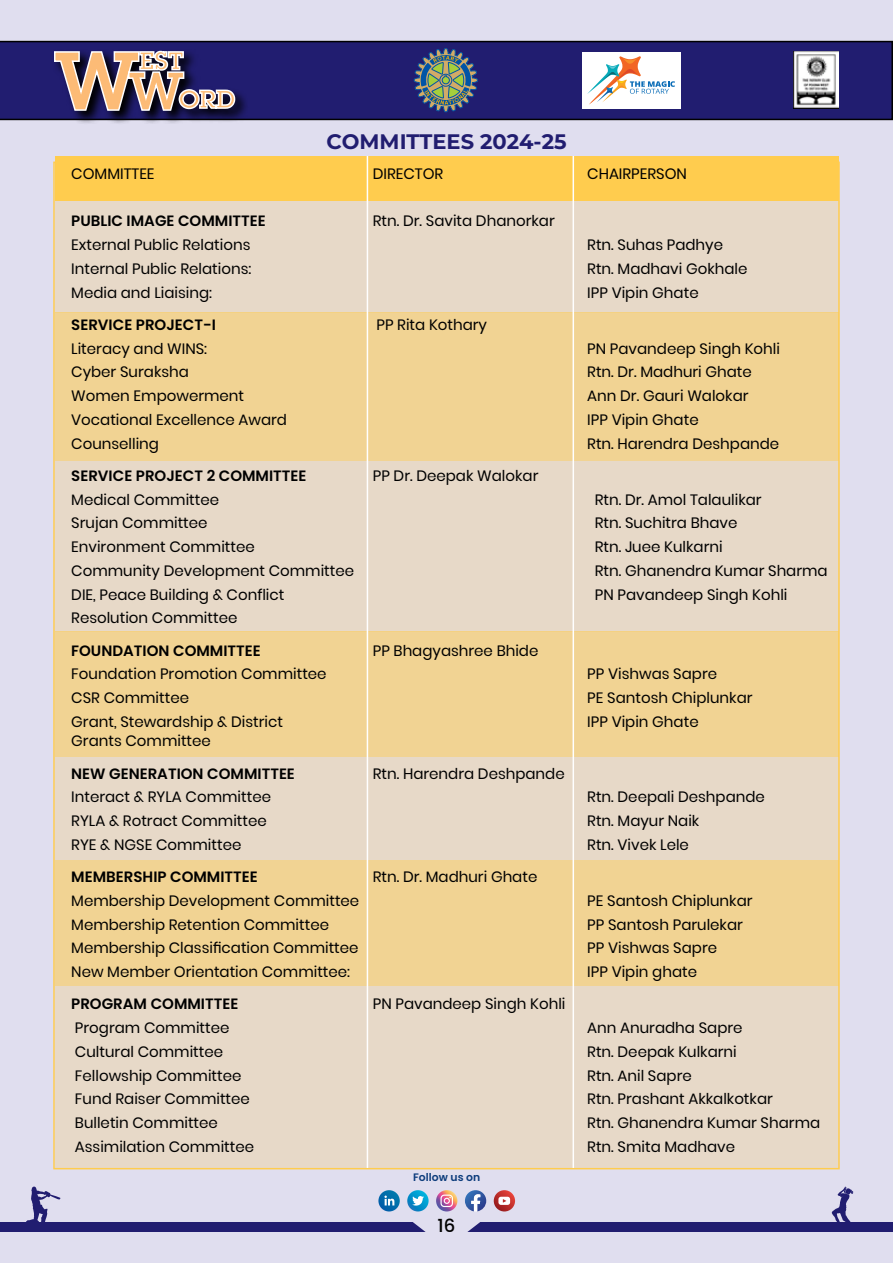
<style>
.page{position:relative;width:893px;height:1263px;background:#e0deef}
.page>*{position:absolute;margin:0;border:0;box-sizing:border-box;transform-origin:0 0}
.t1{font:100 21px "Montserrat";color:#211d70}
.t2{font:500 18px "Poppins";color:#000}
.t3{font:15px "Poppins";color:#000}
.t4{font:600 15px "Poppins";color:#000}
.t5{font:600 10.8px "Poppins";color:#0c3c7c}
</style>
<div class="page">
<svg style="left:26px;top:1186px;width:35px;height:36px"></svg>
<div style="left:0;top:1222px;width:893px;height:9px;background:#211d70"></div>
<svg style="left:832px;top:1186px;width:22px;height:36px"></svg>
<svg style="left:0;top:41px;width:892px;height:79px;background:#1f1b6a"></svg>
<svg style="left:892px;top:41px;width:1px;height:79px"></svg>
<svg style="left:52px;top:49px;width:197px;height:74px;background:#38366b"></svg>
<svg style="left:53px;top:50px;width:183px;height:62px;background:#846f78"></svg>
<svg style="left:414px;top:45px;width:64px;height:69px;background:#556375"></svg>
<div style="left:582px;top:52px;width:98px;height:57px;background:#fff"></div>
<svg style="left:587px;top:56px;width:88px;height:49px"></svg>
<img style="left:793px;top:52px;width:46px;height:57px">
<div style="left:55px;top:156px;width:783px;height:45px;background:#ffcc4e"></div>
<div style="left:55px;top:201px;width:783px;height:112px;background:#e7d9c8"></div>
<div style="left:55px;top:461px;width:783px;height:170px;background:#e7d9c8"></div>
<div style="left:55px;top:757px;width:783px;height:103px;background:#e7d9c8"></div>
<div style="left:55px;top:313px;width:783px;height:148px;background:#f1d393"></div>
<div style="left:55px;top:631px;width:783px;height:126px;background:#f1d393"></div>
<div style="left:55px;top:860px;width:783px;height:126px;background:#f1d393"></div>
<div style="left:55px;top:986px;width:783px;height:182px;background:#e7d9c8"></div>
<hr style="left:367px;top:156px;width:1px;height:1012px;background:#fff">
<hr style="left:573px;top:156px;width:1px;height:1012px;background:#fff">
<svg style="left:407px;top:1190px;width:22px;height:21px"></svg>
<svg style="left:494px;top:1190px;width:21px;height:21px"></svg>
<svg style="left:498px;top:1197px;width:12px;height:8px"></svg>
<svg style="left:412px;top:1190px;width:74px;height:42px"></svg>
<svg style="left:378px;top:1190px;width:22px;height:21px"></svg>
<svg style="left:384px;top:1195px;width:10px;height:10px"></svg>
<h1 class="t1" style="left:326px;top:127px;width:242px">COMMITTEES 2024-25</h1>
<p class="t3" style="left:71px;top:165px;width:85px">COMMITTEE</p>
<p class="t3" style="left:373px;top:165px;width:72px">DIRECTOR</p>
<p class="t3" style="left:587px;top:165px;width:101px">CHAIRPERSON</p>
<p class="t4" style="left:71px;top:212px;width:196px">PUBLIC IMAGE COMMITTEE</p>
<p class="t3" style="left:373px;top:212px;width:184px">Rtn. Dr. Savita Dhanorkar</p>
<p class="t3" style="left:71px;top:236px;width:181px">External Public Relations</p>
<p class="t3" style="left:587px;top:236px;width:137px">Rtn. Suhas Padhye</p>
<p class="t3" style="left:71px;top:260px;width:182px">Internal Public Relations:</p>
<p class="t3" style="left:587px;top:260px;width:162px">Rtn. Madhavi Gokhale</p>
<p class="t3" style="left:71px;top:284px;width:142px">Media and Liaising:</p>
<p class="t3" style="left:587px;top:284px;width:113px">IPP Vipin Ghate</p>
<p class="t4" style="left:71px;top:316px;width:146px">SERVICE PROJECT-I</p>
<p class="t3" style="left:376px;top:316px;width:112px">PP Rita Kothary</p>
<p class="t3" style="left:71px;top:340px;width:137px">Literacy and WINS:</p>
<p class="t3" style="left:587px;top:340px;width:194px">PN Pavandeep Singh Kohli</p>
<p class="t3" style="left:71px;top:363px;width:119px">Cyber Suraksha</p>
<p class="t3" style="left:587px;top:363px;width:166px">Rtn. Dr. Madhuri Ghate</p>
<p class="t3" style="left:71px;top:387px;width:174px">Women Empowerment</p>
<p class="t3" style="left:587px;top:387px;width:163px">Ann Dr. Gauri Walokar</p>
<p class="t3" style="left:71px;top:411px;width:217px">Vocational Excellence Award</p>
<p class="t3" style="left:587px;top:411px;width:113px">IPP Vipin Ghate</p>
<p class="t3" style="left:71px;top:435px;width:89px">Counselling</p>
<p class="t3" style="left:587px;top:435px;width:193px">Rtn. Harendra Deshpande</p>
<p class="t4" style="left:71px;top:467px;width:237px">SERVICE PROJECT 2 COMMITTEE</p>
<p class="t3" style="left:373px;top:467px;width:167px">PP Dr. Deepak Walokar</p>
<p class="t3" style="left:71px;top:491px;width:149px">Medical Committee</p>
<p class="t3" style="left:595px;top:491px;width:168px">Rtn. Dr. Amol Talaulikar</p>
<p class="t3" style="left:71px;top:514px;width:138px">Srujan Committee</p>
<p class="t3" style="left:595px;top:514px;width:144px">Rtn. Suchitra Bhave</p>
<p class="t3" style="left:71px;top:538px;width:185px">Environment Committee</p>
<p class="t3" style="left:595px;top:538px;width:129px">Rtn. Juee Kulkarni</p>
<p class="t3" style="left:71px;top:562px;width:284px">Community Development Committee</p>
<p class="t3" style="left:595px;top:562px;width:234px">Rtn. Ghanendra Kumar Sharma</p>
<p class="t3" style="left:71px;top:586px;width:214px">DIE, Peace Building &amp; Conflict</p>
<p class="t3" style="left:595px;top:586px;width:194px">PN Pavandeep Singh Kohli</p>
<p class="t3" style="left:71px;top:609px;width:168px">Resolution Committee</p>
<p class="t4" style="left:71px;top:642px;width:191px">FOUNDATION COMMITTEE</p>
<p class="t3" style="left:373px;top:642px;width:167px">PP Bhagyashree Bhide</p>
<p class="t3" style="left:71px;top:665px;width:257px">Foundation Promotion Committee</p>
<p class="t3" style="left:587px;top:665px;width:131px">PP Vishwas Sapre</p>
<p class="t3" style="left:71px;top:689px;width:119px">CSR Committee</p>
<p class="t3" style="left:587px;top:689px;width:167px">PE Santosh Chiplunkar</p>
<p class="t3" style="left:71px;top:713px;width:213px">Grant, Stewardship &amp; District</p>
<p class="t3" style="left:587px;top:713px;width:113px">IPP Vipin Ghate</p>
<p class="t3" style="left:71px;top:732px;width:141px">Grants Committee</p>
<p class="t4" style="left:71px;top:765px;width:225px">NEW GENERATION COMMITTEE</p>
<p class="t3" style="left:373px;top:765px;width:193px">Rtn. Harendra Deshpande</p>
<p class="t3" style="left:71px;top:788px;width:201px">Interact &amp; RYLA Committee</p>
<p class="t3" style="left:587px;top:788px;width:179px">Rtn. Deepali Deshpande</p>
<p class="t3" style="left:71px;top:812px;width:197px">RYLA &amp; Rotract Committee</p>
<p class="t3" style="left:587px;top:812px;width:114px">Rtn. Mayur Naik</p>
<p class="t3" style="left:71px;top:836px;width:172px">RYE &amp; NGSE Committee</p>
<p class="t3" style="left:587px;top:836px;width:103px">Rtn. Vivek Lele</p>
<p class="t4" style="left:71px;top:868px;width:188px">MEMBERSHIP COMMITTEE</p>
<p class="t3" style="left:373px;top:868px;width:166px">Rtn. Dr. Madhuri Ghate</p>
<p class="t3" style="left:71px;top:892px;width:290px">Membership Development Committee</p>
<p class="t3" style="left:587px;top:892px;width:167px">PE Santosh Chiplunkar</p>
<p class="t3" style="left:71px;top:915px;width:259px">Membership Retention Committee</p>
<p class="t3" style="left:587px;top:915px;width:157px">PP Santosh Parulekar</p>
<p class="t3" style="left:71px;top:939px;width:289px">Membership Classification Committee</p>
<p class="t3" style="left:587px;top:939px;width:131px">PP Vishwas Sapre</p>
<p class="t3" style="left:71px;top:963px;width:280px">New Member Orientation Committee:</p>
<p class="t3" style="left:587px;top:963px;width:111px">IPP Vipin ghate</p>
<p class="t4" style="left:71px;top:995px;width:169px">PROGRAM COMMITTEE</p>
<p class="t3" style="left:373px;top:995px;width:194px">PN Pavandeep Singh Kohli</p>
<p class="t3" style="left:75px;top:1019px;width:156px">Program Committee</p>
<p class="t3" style="left:587px;top:1019px;width:157px">Ann Anuradha Sapre</p>
<p class="t3" style="left:75px;top:1043px;width:150px">Cultural Committee</p>
<p class="t3" style="left:587px;top:1043px;width:151px">Rtn. Deepak Kulkarni</p>
<p class="t3" style="left:75px;top:1066px;width:168px">Fellowship Committee</p>
<p class="t3" style="left:587px;top:1066px;width:106px">Rtn. Anil Sapre</p>
<p class="t3" style="left:75px;top:1090px;width:176px">Fund Raiser Committee</p>
<p class="t3" style="left:587px;top:1090px;width:187px">Rtn. Prashant Akkalkotkar</p>
<p class="t3" style="left:75px;top:1114px;width:144px">Bulletin Committee</p>
<p class="t3" style="left:587px;top:1114px;width:234px">Rtn. Ghanendra Kumar Sharma</p>
<p class="t3" style="left:75px;top:1138px;width:181px">Assimilation Committee</p>
<p class="t3" style="left:587px;top:1138px;width:149px">Rtn. Smita Madhave</p>
<p class="t5" style="left:413px;top:1170px;width:69px">Follow us on</p>
<p class="t2" style="left:438px;top:1215px;width:19px">16</p>
</div>
